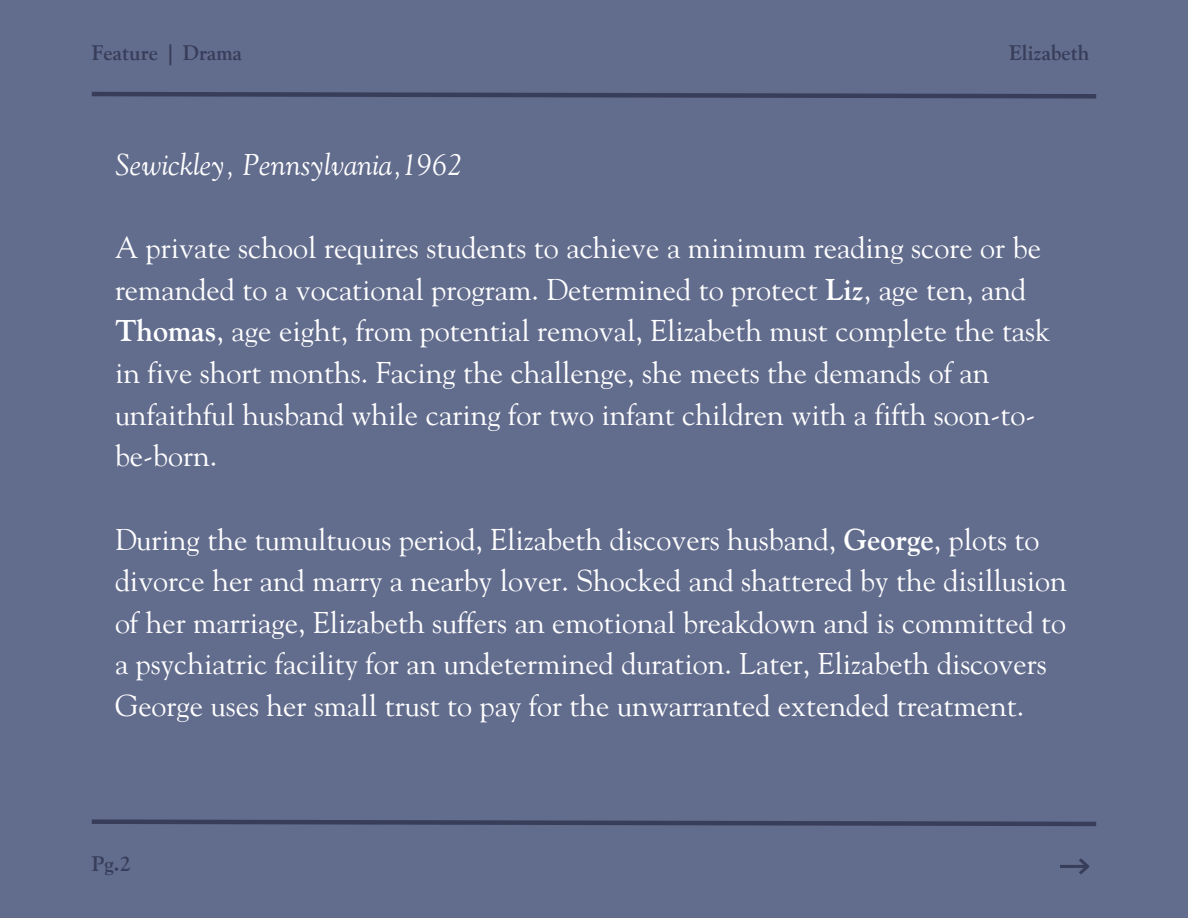
<style>
.page{position:relative;width:1188px;height:918px;background:#626c8d}
.page>*{position:absolute;margin:0;border:0;box-sizing:border-box;transform-origin:0 0}
.t1{font:30px/41.7px "Goudy Std";color:#fff}
.t2{font:italic 30px "Goudy Std";color:#fff}
.t3{font:700 21px "Goudy Std";color:#383e5a}
.s1{font-weight:700}
</style>
<div class="page">
<svg style="left:91px;top:91px;width:1006px;height:8px"></svg>
<svg style="left:91px;top:819px;width:1005px;height:7px"></svg>
<svg style="left:1061px;top:858px;width:28px;height:17px"></svg>
<p class="t3" style="left:92px;top:44px;width:152px">Feature | Drama</p>
<p class="t3" style="left:1009px;top:44px;width:82px">Elizabeth</p>
<h1 class="t2" style="left:115px;top:153px;width:349px">Sewickley, Pennsylvania,1962</h1>
<h1 class="t1" style="left:115px;top:230px;width:937px">A private school requires students to achieve a minimum reading score or be remanded to a vocational program. Determined to protect <span class="s1">Liz</span>, age ten, and <span class="s1">Thomas</span>, age eight, from potential removal, Elizabeth must complete the task in five short months. Facing the challenge, she meets the demands of an unfaithful husband while caring for two infant children with a fifth soon-to&shy;be-born.</h1>
<h1 class="t1" style="left:115px;top:521px;width:953px">During the tumultuous period, Elizabeth discovers husband, <span class="s1">George</span>, plots to divorce her and marry a nearby lover. Shocked and shattered by the disillusion of her marriage, Elizabeth suffers an emotional breakdown and is committed to a psychiatric facility for an undetermined duration. Later, Elizabeth discovers George uses her small trust to pay for the unwarranted extended treatment.</h1>
<p class="t3" style="left:92px;top:856px;width:41px">Pg.2</p>
</div>
